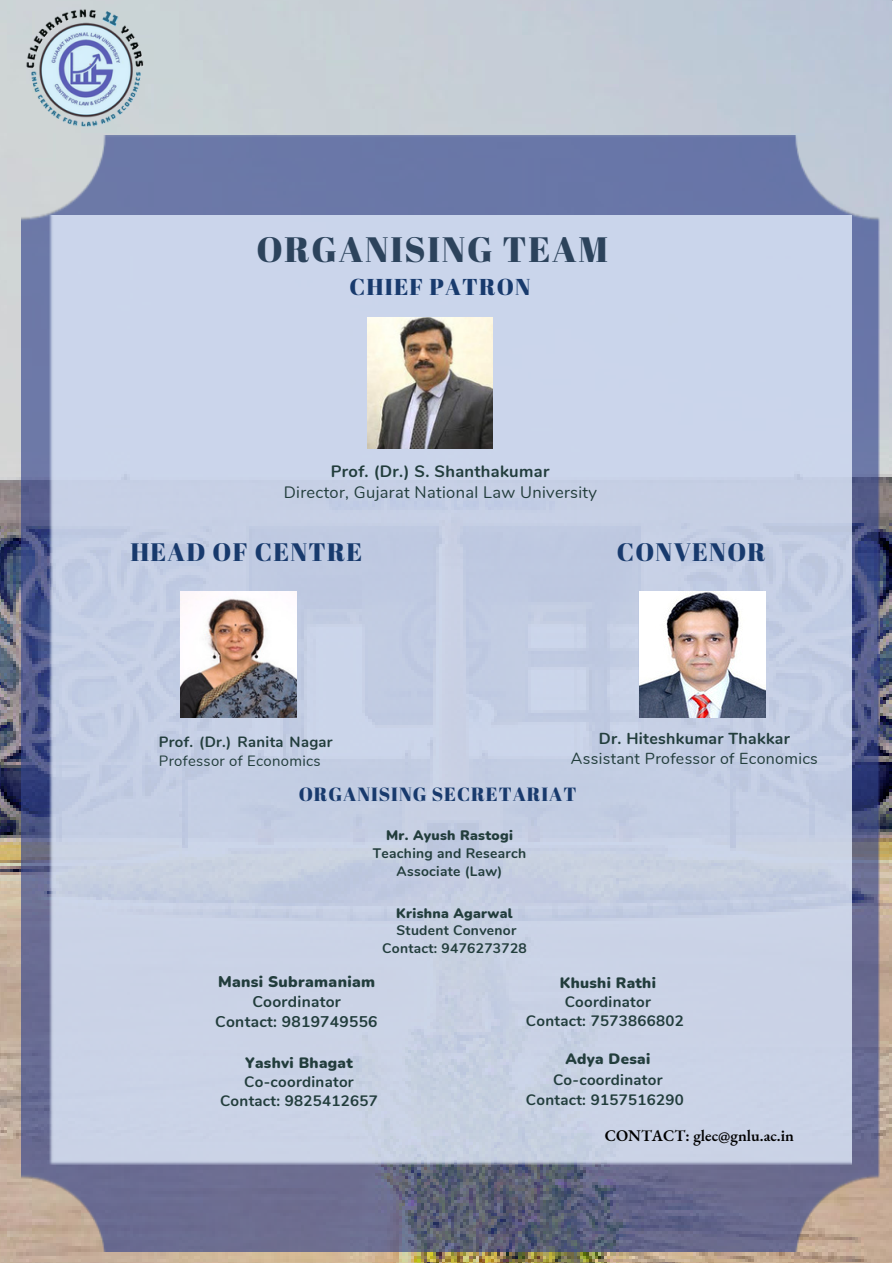
<style>
.page{position:relative;width:893px;height:1264px;background:#fff}
.page>*{position:absolute;margin:0;border:0;box-sizing:border-box;transform-origin:0 0}
.t1{font:35.25px "Abril Fatface";letter-spacing:.05em;color:#2c435c}
.t2{font:25.2px "Abril Fatface";letter-spacing:.05em;color:#183a6d}
.t3{font:22.95px "Abril Fatface";letter-spacing:.05em;color:#183a6d}
.t4{font:19.05px "Abril Fatface";letter-spacing:.05em;color:#183a6d}
.t5{font:16.5px "Nunito";letter-spacing:.02em;color:#223d3c}
.t6{font:700 16.5px "Nunito";letter-spacing:.02em;color:#223d3c}
.t7{font:15.9px "Nunito";letter-spacing:.02em;color:#223d3c}
.t8{font:600 15.9px "EB Garamond";color:#000}
.t9{font:700 15.9px "Nunito";letter-spacing:.02em;color:#223d3c}
.t10{font:900 15.45px/20.1px "Nunito";letter-spacing:.02em;color:#223d3c;text-align:center}
.t11{font:700 15.45px "Nunito";letter-spacing:.02em;color:#223d3c}
.t12{font:700 15px/18.9px "Nunito";letter-spacing:.02em;color:#223d3c;text-align:center}
.t13{font:900 15px/18.9px "Nunito";letter-spacing:.02em;color:#223d3c;text-align:center}
.t14{font:700 14.85px/18.9px "Nunito";letter-spacing:.02em;color:#223d3c}
.t15{font:700 13.8px/17.9px "Nunito";letter-spacing:.02em;color:#223d3c;text-align:center}
.t16{font:900 13.8px "Nunito";letter-spacing:.02em;color:#223d3c}
.s1{font-weight:400}
.s2{font-weight:900}
.s3{font-weight:700}
</style>
<div class="page">
<img style="left:0;top:0;width:891px;height:1262px">
<img style="left:22px;top:135px;width:857px;height:1116px">
<img style="left:50px;top:215px;width:801px;height:949px">
<img style="left:368px;top:317px;width:124px;height:132px">
<img style="left:180px;top:591px;width:116px;height:126px">
<img style="left:639px;top:591px;width:126px;height:126px">
<img style="left:0;top:0;width:174px;height:174px">
<p class="t1" style="left:256px;top:225px;width:353px">ORGANISING TEAM</p>
<p class="t3" style="left:349px;top:271px;width:182px">CHIEF PATRON</p>
<p class="t6" style="left:331px;top:460px;width:220px">Prof. (Dr.) S. Shanthakumar</p>
<p class="t5" style="left:284px;top:481px;width:315px">Director, Gujarat National Law University</p>
<p class="t2" style="left:130px;top:534px;width:233px">HEAD OF CENTRE</p>
<p class="t2" style="left:616px;top:534px;width:150px">CONVENOR</p>
<p class="t14" style="left:159px;top:732px;width:175px">Prof. (Dr.) Ranita Nagar<br><span class="s1">Professor of Economics</span></p>
<p class="t9" style="left:598px;top:727px;width:192px">Dr. Hiteshkumar Thakkar</p>
<p class="t7" style="left:571px;top:748px;width:248px">Assistant Professor of Economics</p>
<p class="t4" style="left:298px;top:781px;width:279px">ORGANISING SECRETARIAT</p>
<p class="t15" style="left:373px;top:826px;width:155px"><span class="s2">Mr. Ayush Rastogi<br></span>Teaching and Research<br>Associate (Law)</p>
<p class="t16" style="left:396px;top:903px;width:118px">Krishna Agarwal</p>
<p class="t15" style="left:396px;top:921px;width:121px">Student Convenor</p>
<p class="t15" style="left:382px;top:939px;width:146px">Contact: 9476273728</p>
<p class="t10" style="left:218px;top:971px;width:158px">Mansi Subramaniam<br><span class="s3">Coordinator</span></p>
<p class="t11" style="left:215px;top:1011px;width:164px">Contact: 9819749556</p>
<p class="t12" style="left:220px;top:1053px;width:159px"><span class="s2">Yashvi Bhagat<br></span>Co-coordinator<br>Contact: 9825412657</p>
<p class="t13" style="left:559px;top:973px;width:98px">Khushi Rathi<br><span class="s3">Coordinator</span></p>
<p class="t12" style="left:526px;top:1011px;width:159px">Contact: 7573866802</p>
<p class="t13" style="left:565px;top:1049px;width:86px">Adya Desai</p>
<p class="t12" style="left:553px;top:1070px;width:111px">Co-coordinator</p>
<p class="t12" style="left:526px;top:1091px;width:159px">Contact: 9157516290</p>
<p class="t8" style="left:605px;top:1124px;width:191px">CONTACT: glec@gnlu.ac.in</p>
</div>
